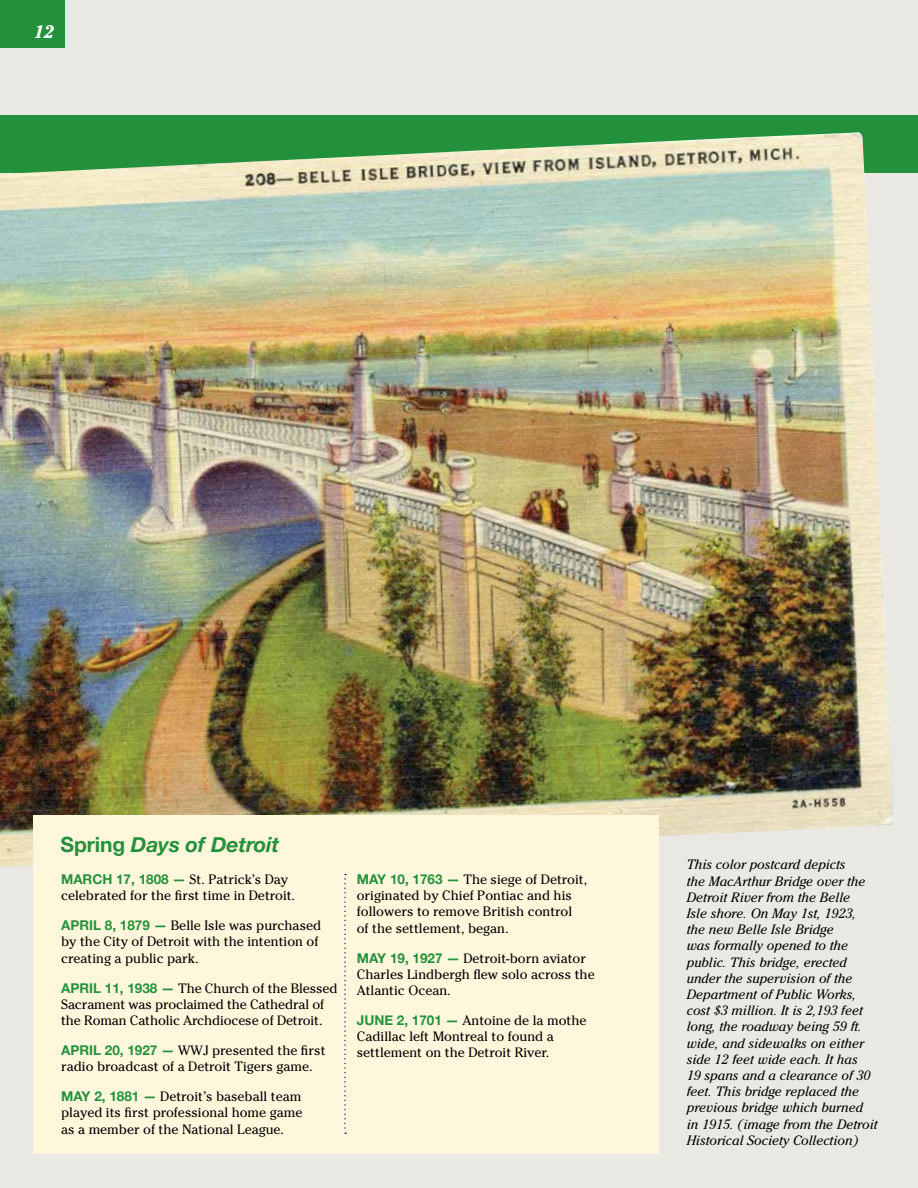
<style>
.page{position:relative;width:918px;height:1188px;background:#eae8e3}
.page>*{position:absolute;margin:0;border:0;box-sizing:border-box;transform-origin:0 0}
.t1{font:italic 700 21px "Helvetica Neue";letter-spacing:-.005em;color:#23913b}
.t2{font:italic 700 18px "Cheltenham Std";color:#fff}
.t3{font:13.5px/16.2px "Cheltenham";color:#000}
.t4{font:italic 13.5px/16.2px "Cheltenham";color:#000}
.t5{font:700 13.5px "Helvetica Neue";color:#23913b}
.s1{font-style:normal}
.s2{font-family:"Helvetica Neue";font-weight:700;color:#23913b}
</style>
<div class="page">
<div style="left:0;top:0;width:65px;height:48px;background:#23913b"></div>
<div style="left:0;top:115px;width:918px;height:58px;background:#23913b"></div>
<img style="left:0;top:132px;width:895px;height:735px">
<div style="left:34px;top:815px;width:625px;height:339px;background:#fff7dc"></div>
<svg style="left:344px;top:874px;width:2px;height:260px"></svg>
<h2 class="t2" style="left:34px;top:21px;width:22px">12</h2>
<h1 class="t1" style="left:60px;top:827px;width:220px"><span class="s1">SPRING</span> Days of Detroit</h1>
<p class="t5" style="left:61px;top:867px;width:23px">MARCH</p>
<p class="t3" style="left:61px;top:871px;width:236px;text-indent:55px"><span class="s2">17, 1808 —</span> St. Patrick’s Day celebrated for the first time in Detroit.</p>
<p class="t5" style="left:61px;top:913px;width:18px">APRIL</p>
<p class="t3" style="left:61px;top:917px;width:262px;text-indent:44px"><span class="s2">8, 1879 —</span> Belle Isle was purchased by the City of Detroit with the intention of creating a public park.</p>
<p class="t3" style="left:61px;top:980px;width:278px"><span class="s2">APRIL 11, 1938 —</span> The Church of the Blessed<br>Sacrament was proclaimed the Cathedral of the Roman Catholic Archdiocese of Detroit.</p>
<p class="t5" style="left:61px;top:1038px;width:18px">APRIL</p>
<p class="t3" style="left:61px;top:1042px;width:266px;text-indent:44px"><span class="s2">20, 1927 —</span> WWJ presented the first radio broadcast of a Detroit Tigers game.</p>
<p class="t3" style="left:61px;top:1088px;width:243px;text-align:justify"><span class="s2">MAY 2, 1881 —</span> Detroit’s baseball team played its first professional home game as a member of the National League.</p>
<p class="t3" style="left:357px;top:871px;width:232px"><span class="s2">MAY 10, 1763 —</span> The siege of Detroit, originated by Chief Pontiac and his followers to remove British control of the settlement, began.</p>
<p class="t3" style="left:357px;top:950px;width:239px"><span class="s2">MAY 19, 1927 —</span> Detroit-born aviator<br>Charles Lindbergh flew solo across the<br>Atlantic Ocean.</p>
<p class="t5" style="left:357px;top:1008px;width:18px">JUNE</p>
<p class="t3" style="left:357px;top:1012px;width:231px;text-indent:40px"><span class="s2">2, 1701 —</span> Antoine de la mothe<br>Cadillac left Montreal to found a settlement on the Detroit River.</p>
<p class="t4" style="left:687px;top:857px;width:192px">This color postcard depicts<br>the MacArthur Bridge over the<br>Detroit River from the Belle<br>Isle shore. On May 1st, 1923, the new Belle Isle Bridge<br>was formally opened to the public. This bridge, erected under the supervision of the<br>Department of Public Works, cost $3 million. It is 2,193 feet long, the roadway being 59 ft. wide, and sidewalks on either side 12 feet wide each. It has<br>19 spans and a clearance of 30 feet. This bridge replaced the previous bridge which burned in 1915. (image from the Detroit<br>Historical Society Collection)</p>
</div>
